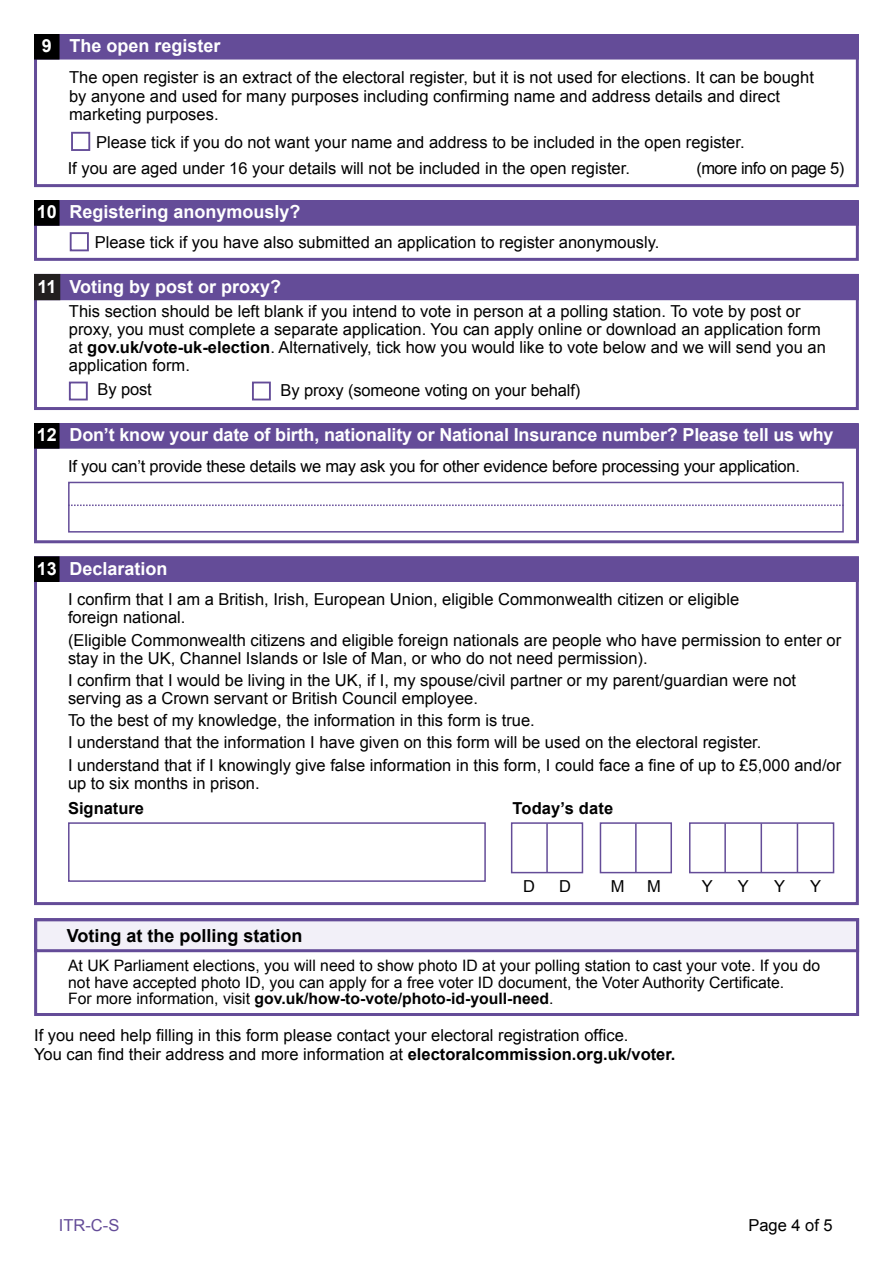
<style>
.page{position:relative;width:893px;height:1263px;background:#fff}
.page>*{position:absolute;margin:0;border:0;box-sizing:border-box;transform-origin:0 0}
.t1{font:700 18px "Arial";letter-spacing:-.01em;color:#fff}
.t2{font:700 18px "Arial";color:#000}
.t3{font:16.5px/18px "Arial";color:#000}
.t4{font:700 16.5px "Arial";color:#000}
.t5{font:16.5px "Arial";letter-spacing:-.03em;color:#000}
.t6{font:16.5px "Arial";color:#644c98}
.t7{font:15.75px/16.5px "Arial";color:#000}
.s1{font-weight:700}
</style>
<div class="page">
<div style="left:34px;top:200px;width:825px;height:61px;border:3px solid #644c98"></div>
<div style="left:35px;top:201px;width:823px;height:24px;background:#644c98"></div>
<div style="left:34px;top:200px;width:825px;height:26px;border:2px solid #644c98"></div>
<div style="left:35px;top:201px;width:24px;height:24px;background:#000"></div>
<div style="left:34px;top:200px;width:26px;height:26px;border:2px solid #000"></div>
<div style="left:70px;top:232px;width:19px;height:19px;border:2px solid #644c98"></div>
<div style="left:34px;top:34px;width:825px;height:153px;border:3px solid #644c98"></div>
<div style="left:35px;top:35px;width:823px;height:24px;background:#644c98"></div>
<div style="left:34px;top:34px;width:825px;height:26px;border:2px solid #644c98"></div>
<div style="left:35px;top:35px;width:24px;height:24px;background:#000"></div>
<div style="left:34px;top:34px;width:26px;height:26px;border:2px solid #000"></div>
<div style="left:71px;top:132px;width:19px;height:19px;border:2px solid #644c98"></div>
<div style="left:34px;top:424px;width:825px;height:119px;border:3px solid #644c98"></div>
<div style="left:35px;top:424px;width:823px;height:24px;background:#644c98"></div>
<div style="left:34px;top:423px;width:825px;height:26px;border:2px solid #644c98"></div>
<div style="left:35px;top:424px;width:24px;height:24px;background:#000"></div>
<div style="left:34px;top:423px;width:26px;height:26px;border:2px solid #000"></div>
<div style="left:68px;top:482px;width:776px;height:51px;border:2px solid #644c98"></div>
<svg style="left:68px;top:504px;width:776px;height:2px"></svg>
<div style="left:34px;top:274px;width:825px;height:136px;border:3px solid #644c98"></div>
<div style="left:35px;top:275px;width:823px;height:24px;background:#644c98"></div>
<div style="left:34px;top:274px;width:825px;height:26px;border:2px solid #644c98"></div>
<div style="left:35px;top:275px;width:25px;height:24px;background:#221f1f"></div>
<div style="left:34px;top:274px;width:26px;height:26px;border:2px solid #221f1f"></div>
<div style="left:69px;top:382px;width:19px;height:18px;border:2px solid #644c98"></div>
<div style="left:252px;top:382px;width:19px;height:18px;border:2px solid #644c98"></div>
<div style="left:34px;top:556px;width:825px;height:349px;border:3px solid #644c98"></div>
<div style="left:35px;top:557px;width:823px;height:24px;background:#644c98"></div>
<div style="left:34px;top:556px;width:825px;height:26px;border:2px solid #644c98"></div>
<div style="left:35px;top:557px;width:24px;height:24px;background:#000"></div>
<div style="left:34px;top:556px;width:26px;height:26px;border:2px solid #000"></div>
<div style="left:68px;top:822px;width:418px;height:60px;border:2px solid #644c98"></div>
<div style="left:511px;top:822px;width:72px;height:51px;border:2px solid #644c98"></div>
<hr style="left:546px;top:823px;width:2px;height:50px;background:#644c98">
<div style="left:689px;top:822px;width:145px;height:51px;border:2px solid #644c98"></div>
<hr style="left:724px;top:823px;width:2px;height:50px;background:#644c98">
<hr style="left:760px;top:823px;width:2px;height:50px;background:#644c98">
<hr style="left:797px;top:823px;width:1px;height:50px;background:#644c98">
<div style="left:600px;top:822px;width:72px;height:51px;border:2px solid #644c98"></div>
<hr style="left:635px;top:823px;width:2px;height:50px;background:#644c98">
<div style="left:36px;top:920px;width:822px;height:31px;background:#f2f0f8"></div>
<div style="left:34px;top:918px;width:825px;height:34px;border:3px solid #644c98"></div>
<div style="left:34px;top:918px;width:825px;height:98px;border:3px solid #644c98"></div>
<p class="t1" style="left:42px;top:34px;width:180px">9 The open register</p>
<p class="t3" style="left:69px;top:68px;width:746px;line-height:18.8px">The open register is an extract of the electoral register, but it is not used for elections. It can be bought by anyone and used for many purposes including confirming name and address details and direct marketing purposes.</p>
<p class="t3" style="left:68px;top:129px;width:678px;line-height:26.4px;text-indent:28px">Please tick if you do not want your name and address to be included in the open register.<br>If you are aged under 16 your details will not be included in the open register.</p>
<p class="t5" style="left:696px;top:158px;width:149px">(more info on page 5)</p>
<p class="t1" style="left:37px;top:200px;width:265px">10 Registering anonymously?</p>
<p class="t3" style="left:95px;top:233px;width:566px">Please tick if you have also submitted an application to register anonymously.</p>
<p class="t1" style="left:38px;top:274px;width:245px">11 Voting by post or proxy?</p>
<p class="t3" style="left:69px;top:302px;width:758px">This section should be left blank if you intend to vote in person at a polling station. To vote by post or proxy, you must complete a separate application. You can apply online or download an application form at <span class="s1">gov.uk/vote-uk-election</span>. Alternatively, tick how you would like to vote below and we will send you an application form.</p>
<p class="t3" style="left:98px;top:381px;width:56px">By post</p>
<p class="t3" style="left:281px;top:381px;width:301px">By proxy (someone voting on your behalf)</p>
<p class="t1" style="left:37px;top:423px;width:798px">12 Don’t know your date of birth, nationality or National Insurance number? Please tell us why</p>
<p class="t3" style="left:68px;top:457px;width:733px">If you can’t provide these details we may ask you for other evidence before processing your application.</p>
<p class="t1" style="left:37px;top:556px;width:132px">13 Declaration</p>
<p class="t3" style="left:68px;top:591px;width:673px">I confirm that I am a British, Irish, European Union, eligible Commonwealth citizen or eligible foreign national.</p>
<p class="t3" style="left:68px;top:631px;width:775px">(Eligible Commonwealth citizens and eligible foreign nationals are people who have permission to enter or stay in the UK, Channel Islands or Isle of Man, or who do not need permission).</p>
<p class="t3" style="left:68px;top:671px;width:730px">I confirm that I would be living in the UK, if I, my spouse/civil partner or my parent/guardian were not serving as a Crown servant or British Council employee.</p>
<p class="t3" style="left:68px;top:709px;width:775px;line-height:22.2px">To the best of my knowledge, the information in this form is true.<br>I understand that the information I have given on this form will be used on the electoral register.<br>I understand that if I knowingly give false information in this form, I could face a fine of up to £5,000 and/or</p>
<p class="t3" style="left:68px;top:774px;width:193px">up to six months in prison.</p>
<p class="t4" style="left:68px;top:798px;width:78px">Signature</p>
<p class="t4" style="left:512px;top:798px;width:102px">Today’s date</p>
<p class="t3" style="left:523px;top:877px;width:13px">D</p>
<p class="t3" style="left:559px;top:877px;width:13px">D</p>
<p class="t3" style="left:611px;top:877px;width:15px">M</p>
<p class="t3" style="left:647px;top:877px;width:15px">M</p>
<p class="t3" style="left:702px;top:877px;width:13px">Y</p>
<p class="t3" style="left:810px;top:877px;width:13px">Y</p>
<p class="t3" style="left:738px;top:877px;width:13px">Y</p>
<p class="t3" style="left:774px;top:877px;width:13px">Y</p>
<p class="t2" style="left:67px;top:923px;width:237px">Voting at the polling station</p>
<p class="t7" style="left:68px;top:958px;width:753px">At UK Parliament elections, you will need to show photo ID at your polling station to cast your vote. If you do not have accepted photo ID, you can apply for a free voter ID document, the Voter Authority Certificate.<br>For more information, visit <span class="s1">gov.uk/how-to-vote/photo-id-youll-need</span>.</p>
<p class="t3" style="left:34px;top:1026px;width:643px;line-height:19.2px">If you need help filling in this form please contact your electoral registration office.<br>You can find their address and more information at <span class="s1">electoralcommission.org.uk/voter.</span></p>
<p class="t6" style="left:59px;top:1214px;width:62px">ITR-C-S</p>
<p class="t3" style="left:748px;top:1216px;width:86px">Page 4 of 5</p>
</div>
